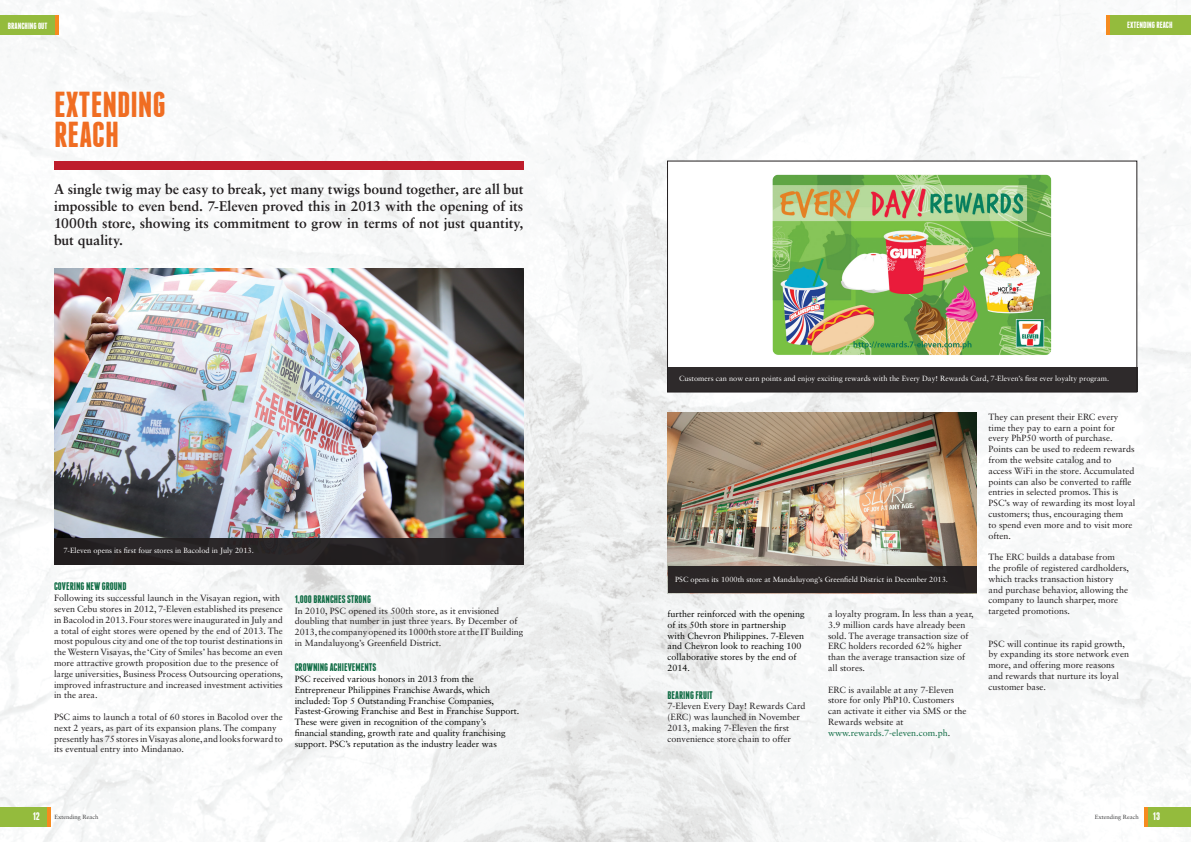
<style>
.page{position:relative;width:1191px;height:842px;background:#fff}
.page>*{position:absolute;margin:0;border:0;box-sizing:border-box;transform-origin:0 0}
.t1{font:700 36px/30px "Franchise";color:#f06d22}
.t2{font:700 14px/16.8px "Sabon LT Std";letter-spacing:-.005em;color:#231f20;text-align:justify}
.t3{font:700 11px "Franchise";color:#0e6b43}
.t4{font:700 11px "Franchise";color:#fff}
.t5{font:9px/10.8px "Sabon LT Std";color:#231f20}
.t6{font:9px/10.8px "Sabon LT Std";color:#040503}
.t7{font:700 9px "Franchise";color:#fff}
.t8{font:7.5px "Sabon LT Std";color:#fff}
.t9{font:6px "Sabon LT";color:#3e3e3f}
.s1{color:#0e6b43}
</style>
<div class="page">
<img style="left:0;top:0;width:1191px;height:842px">
<div style="left:0;top:15px;width:57px;height:20px;background:#94bb3d"></div>
<hr style="left:55px;top:15px;width:3px;height:20px;background:#f68b1f">
<div style="left:1110px;top:15px;width:81px;height:20px;background:#94bb3d"></div>
<div style="left:1146px;top:807px;width:45px;height:19px;background:#94bb3d"></div>
<hr style="left:1106px;top:15px;width:4px;height:20px;background:#f68b1f">
<hr style="left:1144px;top:807px;width:4px;height:19px;background:#f68b1f">
<div style="left:0;top:807px;width:47px;height:20px;background:#94bb3d"></div>
<hr style="left:47px;top:807px;width:4px;height:20px;background:#f68b1f">
<div style="left:54px;top:161px;width:469px;height:9px;background:#be1d2c"></div>
<img style="left:54px;top:269px;width:469px;height:269px">
<div style="left:54px;top:538px;width:470px;height:27px;background:#231f20"></div>
<img style="left:667px;top:413px;width:309px;height:153px">
<div style="left:667px;top:566px;width:309px;height:27px;background:#2b2626"></div>
<div style="left:667px;top:161px;width:469px;height:231px;background:#fff"></div>
<img style="left:751px;top:174px;width:326px;height:194px">
<div style="left:667px;top:368px;width:470px;height:24px;background:#2e2a2b"></div>
<p class="t7" style="left:8px;top:22px;width:41px">BRANCHING OUT</p>
<p class="t7" style="left:1127px;top:21px;width:37px">EXTENDING REACH</p>
<h1 class="t1" style="left:54px;top:89px;width:38px">EXTENDING<br>REACH</h1>
<p class="t2" style="left:54px;top:181px;width:471px">A single twig may be easy to break, yet many twigs bound together, are all but impossible to even bend. 7-Eleven proved this in 2013 with the opening of its 1000th store, showing its commitment to grow in terms of not just quantity, but quality.</p>
<p class="t8" style="left:63px;top:546px;width:192px">7-Eleven opens its first four stores in Bacolod in July 2013.</p>
<p class="t3" style="left:54px;top:581px;width:9px">COVERING</p>
<p class="t3" style="left:86px;top:581px;width:25px">NEW GROUND</p>
<p class="t5" style="left:54px;top:592px;width:230px">Following its successful launch in the Visayan region, with seven Cebu stores in 2012, 7-Eleven established its presence in Bacolod in 2013. Four stores were inaugurated in July and a total of eight stores were opened by the end of 2013. The most populous city and one of the top tourist destinations in the Western Visayas, the ‘City of Smiles’ has become an even more attractive growth proposition due to the presence of large universities, Business Process Outsourcing operations, improved infrastructure and increased investment activities in the area.</p>
<p class="t5" style="left:54px;top:711px;width:230px">PSC aims to launch a total of 60 stores in Bacolod over the next 2 years, as part of its expansion plans. The company presently has 75 stores in Visayas alone, and looks forward to its eventual entry into Mindanao.</p>
<p class="t3" style="left:295px;top:594px;width:28px">1,000 BRANCHES</p>
<p class="t3" style="left:347px;top:594px;width:9px">STRONG</p>
<p class="t5" style="left:295px;top:605px;width:230px">In 2010, PSC opened its 500th store, as it envisioned doubling that number in just three years. By December of 2013, the company opened its 1000th store at the IT Building in Mandaluyong’s Greenfield District.</p>
<p class="t3" style="left:295px;top:662px;width:10px">CROWNING</p>
<p class="t3" style="left:330px;top:662px;width:9px">ACHIEVEMENTS</p>
<p class="t6" style="left:295px;top:673px;width:226px">PSC received various honors in 2013 from the Entrepreneur Philippines Franchise Awards, which included: Top 5 Outstanding Franchise Companies, Fastest-Growing Franchise and Best in Franchise Support.<br>These were given in recognition of the company’s financial standing, growth rate and quality franchising support. PSC’s reputation as the industry leader was</p>
<p class="t8" style="left:679px;top:374px;width:432px">Customers can now earn points and enjoy exciting rewards with the Every Day! Rewards Card, 7-Eleven’s first ever loyalty program.</p>
<p class="t8" style="left:675px;top:575px;width:274px">PSC opens its 1000th store at Mandaluyong’s Greenfield District in December 2013.</p>
<p class="t5" style="left:828px;top:608px;width:147px">a loyalty program. In less than a year,<br>3.9 million cards have already been sold. The average transaction size of<br>ERC holders recorded 62% higher than the average transaction size of all stores.</p>
<p class="t5" style="left:828px;top:684px;width:140px">ERC is available at any 7-Eleven store for only PhP10. Customers can activate it either via SMS or the<br>Rewards website at <span class="s1">www.rewards.7-eleven.com.ph</span>.</p>
<p class="t6" style="left:667px;top:608px;width:139px">further reinforced with the opening of its 50th store in partnership with Chevron Philippines. 7-Eleven and Chevron look to reaching 100 collaborative stores by the end of<br>2014.</p>
<p class="t3" style="left:667px;top:690px;width:9px">BEARING</p>
<p class="t3" style="left:695px;top:690px;width:8px">FRUIT</p>
<p class="t5" style="left:667px;top:701px;width:140px">7-Eleven Every Day! Rewards Card (ERC) was launched in November<br>2013, making 7-Eleven the first convenience store chain to offer</p>
<p class="t5" style="left:988px;top:411px;width:148px">They can present their ERC every time they pay to earn a point for every PhP50 worth of purchase.<br>Points can be used to redeem rewards from the website catalog and to access WiFi in the store. Accumulated points can also be converted to raffle entries in selected promos. This is<br>PSC’s way of rewarding its most loyal customers; thus, encouraging them<br>to spend even more and to visit more often.</p>
<p class="t5" style="left:988px;top:552px;width:142px">The ERC builds a database from the profile of registered cardholders, which tracks transaction history and purchase behavior, allowing the company to launch sharper, more targeted promotions.</p>
<p class="t5" style="left:988px;top:638px;width:142px">PSC will continue its rapid growth, by expanding its store network even more, and offering more reasons and rewards that nurture its loyal customer base.</p>
<p class="t4" style="left:33px;top:811px;width:9px">12</p>
<p class="t9" style="left:54px;top:813px;width:46px">Extending Reach</p>
<p class="t9" style="left:1094px;top:813px;width:46px">Extending Reach</p>
<p class="t4" style="left:1152px;top:811px;width:9px">13</p>
</div>
